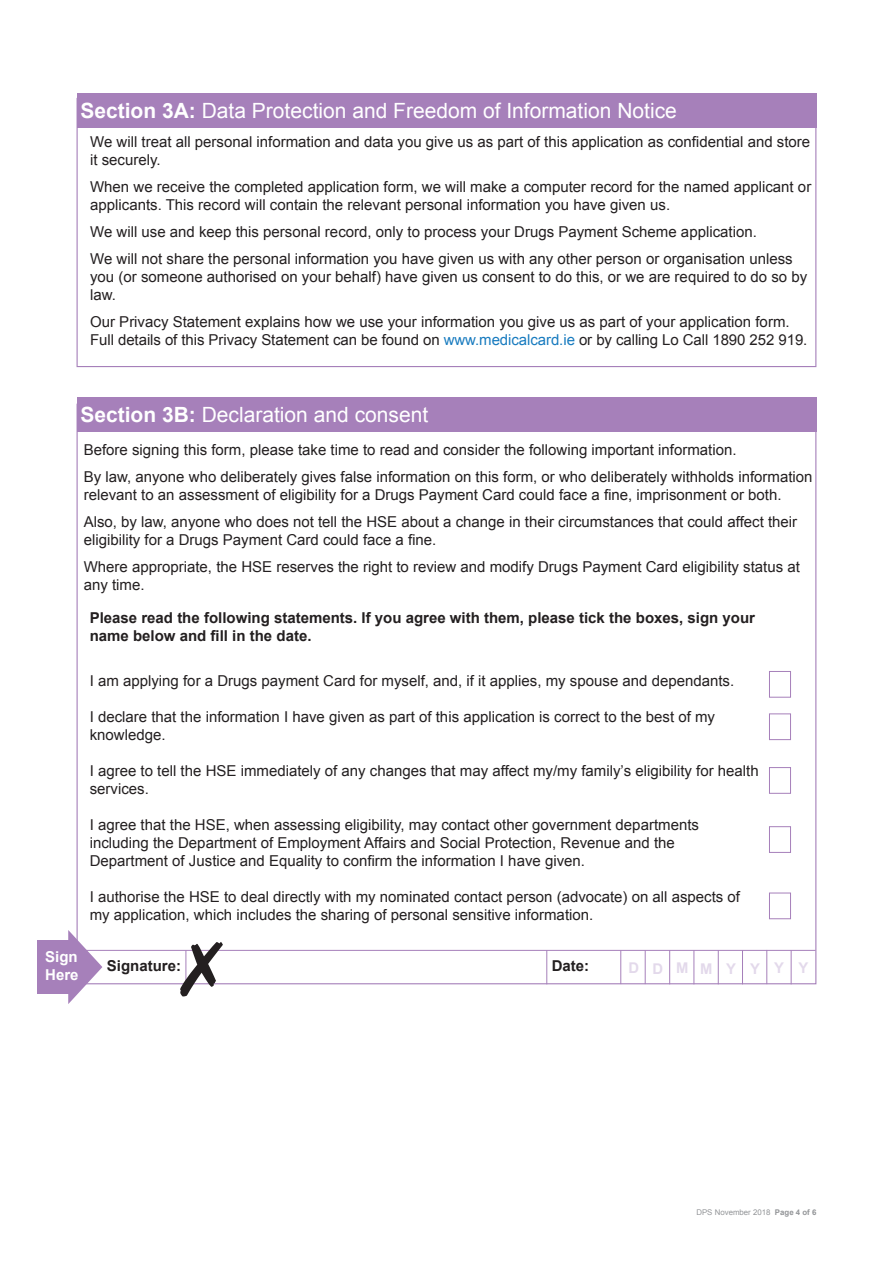
<style>
.page{position:relative;width:893px;height:1263px;background:#fff}
.page>*{position:absolute;margin:0;border:0;box-sizing:border-box;transform-origin:0 0}
.heading_white{font:21px "Arial";color:#fff}
.t1{font:15px/18px "Arial";color:#231f20}
.t2{font:700 15px "Arial";color:#231f20}
.t3{font:700 15px "Arial";color:#fff}
.heading_white-2{font:700 14.85px "Arial";color:#e3d9eb}
.t4{font:7.8px "Arial";color:#939598}
.s1{font-weight:700}
.s2{color:#187bbf}
</style>
<div class="page">
<div style="left:769px;top:671px;width:22px;height:26px;border:1px solid #a680ba"></div>
<div style="left:769px;top:713px;width:22px;height:27px;border:1px solid #a680ba"></div>
<div style="left:769px;top:767px;width:22px;height:27px;border:1px solid #a680ba"></div>
<div style="left:769px;top:826px;width:22px;height:27px;border:1px solid #a680ba"></div>
<div style="left:769px;top:893px;width:22px;height:26px;border:1px solid #a680ba"></div>
<div style="left:77px;top:94px;width:739px;height:34px;background:#a680ba"></div>
<div style="left:77px;top:398px;width:739px;height:34px;background:#a680ba"></div>
<hr style="left:77px;top:950px;width:739px;height:1px;background:#a680ba">
<hr style="left:546px;top:950px;width:1px;height:34px;background:#a680ba">
<hr style="left:620px;top:950px;width:1px;height:34px;background:#a680ba">
<hr style="left:645px;top:950px;width:1px;height:34px;background:#a680ba">
<hr style="left:669px;top:950px;width:1px;height:34px;background:#a680ba">
<hr style="left:693px;top:950px;width:1px;height:34px;background:#a680ba">
<hr style="left:718px;top:950px;width:1px;height:34px;background:#a680ba">
<hr style="left:742px;top:950px;width:1px;height:34px;background:#a680ba">
<hr style="left:766px;top:950px;width:1px;height:34px;background:#a680ba">
<hr style="left:791px;top:950px;width:1px;height:34px;background:#a680ba">
<svg style="left:68px;top:930px;width:34px;height:74px"></svg>
<div style="left:37px;top:940px;width:35px;height:54px;background:#a680ba"></div>
<svg style="left:180px;top:949px;width:43px;height:36px"></svg>
<p class="heading_white" style="left:80px;top:99px;width:598px"><span class="s1">Section 3A:</span> Data Protection and Freedom of Information Notice</p>
<p class="t1" style="left:90px;top:133px;width:722px">We will treat all personal information and data you give us as part of this application as confidential and store</p>
<p class="t1" style="left:90px;top:151px;width:72px">it securely.</p>
<p class="t1" style="left:90px;top:178px;width:723px">When we receive the completed application form, we will make a computer record for the named applicant or</p>
<p class="t1" style="left:90px;top:196px;width:581px">applicants. This record will contain the relevant personal information you have given us.</p>
<p class="t1" style="left:90px;top:223px;width:668px">We will use and keep this personal record, only to process your Drugs Payment Scheme application.</p>
<p class="t1" style="left:90px;top:250px;width:704px">We will not share the personal information you have given us with any other person or organisation unless</p>
<p class="t1" style="left:90px;top:268px;width:719px">you (or someone authorised on your behalf) have given us consent to do this, or we are required to do so by</p>
<p class="t1" style="left:90px;top:286px;width:27px">law.</p>
<p class="t1" style="left:90px;top:313px;width:719px">Our Privacy Statement explains how we use your information you give us as part of your application form.<br>Full details of this Privacy Statement can be found on <span class="s2">www.medicalcard.ie</span> or by calling Lo Call 1890 252 919.</p>
<p class="heading_white" style="left:80px;top:403px;width:349px"><span class="s1">Section 3B:</span> Declaration and consent</p>
<p class="t1" style="left:84px;top:441px;width:654px">Before signing this form, please take time to read and consider the following important information.</p>
<p class="t1" style="left:84px;top:468px;width:730px">By law, anyone who deliberately gives false information on this form, or who deliberately withholds information relevant to an assessment of eligibility for a Drugs Payment Card could face a fine, imprisonment or both.</p>
<p class="t1" style="left:84px;top:513px;width:715px">Also, by law, anyone who does not tell the HSE about a change in their circumstances that could affect their</p>
<p class="t1" style="left:84px;top:531px;width:354px">eligibility for a Drugs Payment Card could face a fine.</p>
<p class="t1" style="left:84px;top:558px;width:718px">Where appropriate, the HSE reserves the right to review and modify Drugs Payment Card eligibility status at</p>
<p class="t1" style="left:84px;top:576px;width:62px">any time.</p>
<p class="t2" style="left:90px;top:608px;width:667px">Please read the following statements. If you agree with them, please tick the boxes, sign your</p>
<p class="t2" style="left:90px;top:626px;width:223px">name below and fill in the date.</p>
<p class="t1" style="left:90px;top:672px;width:646px">I am applying for a Drugs payment Card for myself, and, if it applies, my spouse and dependants.</p>
<p class="t1" style="left:90px;top:708px;width:627px">I declare that the information I have given as part of this application is correct to the best of my</p>
<p class="t1" style="left:90px;top:726px;width:77px">knowledge.</p>
<p class="t1" style="left:90px;top:762px;width:670px">I agree to tell the HSE immediately of any changes that may affect my/my family’s eligibility for health</p>
<p class="t1" style="left:90px;top:780px;width:61px">services.</p>
<p class="t1" style="left:90px;top:816px;width:611px">I agree that the HSE, when assessing eligibility, may contact other government departments</p>
<p class="t1" style="left:90px;top:834px;width:587px">including the Department of Employment Affairs and Social Protection, Revenue and the</p>
<p class="t1" style="left:90px;top:852px;width:497px">Department of Justice and Equality to confirm the information I have given.</p>
<p class="t1" style="left:90px;top:888px;width:652px">I authorise the HSE to deal directly with my nominated contact person (advocate) on all aspects of</p>
<p class="t1" style="left:90px;top:906px;width:505px">my application, which includes the sharing of personal sensitive information.</p>
<p class="t3" style="left:45px;top:946px;width:34px">Sign</p>
<p class="t3" style="left:45px;top:964px;width:35px">Here</p>
<p class="t2" style="left:107px;top:955px;width:76px">Signature:</p>
<p class="t2" style="left:552px;top:955px;width:39px">Date:</p>
<p class="heading_white-2" style="left:628px;top:958px;width:12px">D</p>
<p class="heading_white-2" style="left:653px;top:959px;width:12px">D</p>
<p class="heading_white-2" style="left:676px;top:958px;width:14px">M</p>
<p class="heading_white-2" style="left:700px;top:959px;width:14px">M</p>
<p class="heading_white-2" style="left:726px;top:959px;width:11px">Y</p>
<p class="heading_white-2" style="left:750px;top:959px;width:11px">Y</p>
<p class="heading_white-2" style="left:774px;top:958px;width:11px">Y</p>
<p class="heading_white-2" style="left:798px;top:958px;width:11px">Y</p>
<p class="t4" style="left:696px;top:1207px;width:122px">DPS November 2018 <span class="s1">Page 4 of 6</span></p>
</div>
